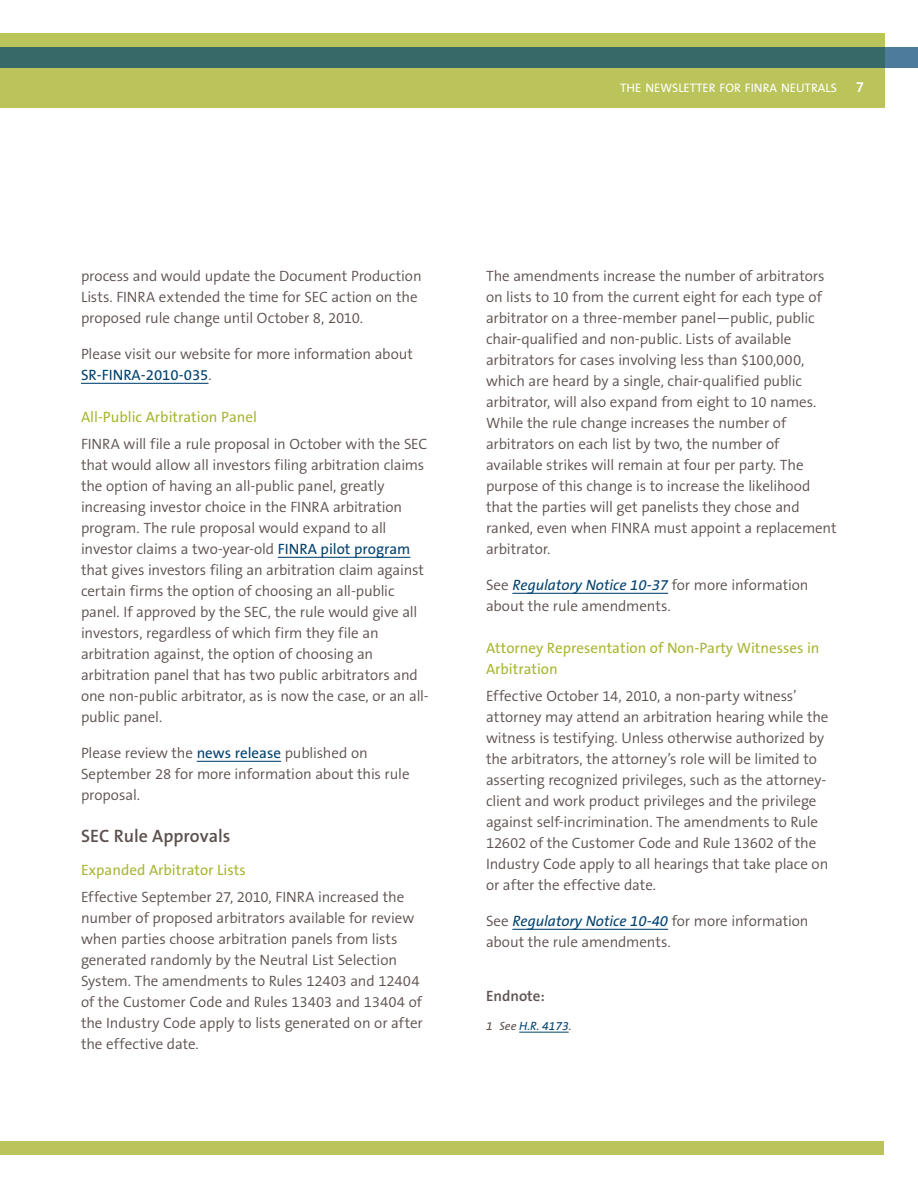
<style>
.page{position:relative;width:918px;height:1188px;background:#fff}
.page>*{position:absolute;margin:0;border:0;box-sizing:border-box;transform-origin:0 0}
.text_head_sub{font:600 18px "The Sans B6";color:#5d514e}
.text{font:300 15px/21px "The Sans B4";letter-spacing:-.005em;color:#5d514e}
.text_head_sub_green{font:15px/21px "The Sans B5 Plain";color:#a9b632}
.text_head{font:600 15px "The Sans B6";color:#5d514e}
.t1{font:600 15px "The Sans B6";color:#fff}
.t2{font:12.3px "The Sans B5 Plain";color:#fff}
.endnote{font:italic 12px "The Sans B5 Plain";color:#004270}
.s1{font-family:"The Sans B5 Plain";font-weight:400;color:#004270}
.s2{font-family:"The Sans B5 Plain";font-weight:400;font-style:italic;color:#004270}
.s3{color:#5d514e}
</style>
<div class="page">
<div style="left:0;top:34px;width:884px;height:74px;background:#bac45b"></div>
<div style="left:0;top:1141px;width:884px;height:13px;background:#bac45b"></div>
<div style="left:0;top:47px;width:918px;height:21px;background:#386969"></div>
<hr style="left:512px;top:593px;width:156px;height:1px;background:#004270">
<hr style="left:512px;top:929px;width:156px;height:1px;background:#004270">
<hr style="left:519px;top:1032px;width:50px;height:1px;background:#004270">
<hr style="left:81px;top:383px;width:128px;height:1px;background:#004270">
<hr style="left:278px;top:557px;width:132px;height:1px;background:#004270">
<hr style="left:197px;top:761px;width:84px;height:1px;background:#004270">
<p class="t2" style="left:620px;top:81px;width:218px">THE NEWSLETTER FOR FINRA NEUTRALS</p>
<p class="t1" style="left:856px;top:79px;width:10px">7</p>
<p class="text" style="left:81px;top:266px;width:342px">process and would update the Document Production<br>Lists. FINRA extended the time for SEC action on the proposed rule change until October 8, 2010.</p>
<p class="text" style="left:81px;top:344px;width:334px">Please visit our website for more information about<br><span class="s1">SR-FINRA-2010-035</span>.</p>
<p class="text_head_sub_green" style="left:81px;top:407px;width:177px">All-Public Arbitration Panel</p>
<p class="text" style="left:81px;top:434px;width:349px">FINRA will file a rule proposal in October with the SEC that would allow all investors filing arbitration claims the option of having an all-public panel, greatly increasing investor choice in the FINRA arbitration program. The rule proposal would expand to all investor claims a two-year-old <span class="s1">FINRA pilot program </span>that gives investors filing an arbitration claim against certain firms the option of choosing an all-public panel. If approved by the SEC, the rule would give all investors, regardless of which firm they file an arbitration against, the option of choosing an arbitration panel that has two public arbitrators and one non-public arbitrator, as is now the case, or an all&shy;public panel.</p>
<p class="text" style="left:81px;top:743px;width:330px">Please review the <span class="s1">news release</span> published on<br>September 28 for more information about this rule proposal.</p>
<p class="text_head_sub" style="left:81px;top:826px;width:151px">SEC Rule Approvals</p>
<p class="text_head_sub_green" style="left:81px;top:860px;width:166px">Expanded Arbitrator Lists</p>
<p class="text" style="left:81px;top:887px;width:343px">Effective September 27, 2010, FINRA increased the number of proposed arbitrators available for review when parties choose arbitration panels from lists generated randomly by the Neutral List Selection System. The amendments to Rules 12403 and 12404 of the Customer Code and Rules 13403 and 13404 of the Industry Code apply to lists generated on or after the effective date.</p>
<p class="text" style="left:486px;top:266px;width:352px">The amendments increase the number of arbitrators on lists to 10 from the current eight for each type of arbitrator on a three-member panel—public, public chair-qualified and non-public. Lists of available arbitrators for cases involving less than $100,000, which are heard by a single, chair-qualified public arbitrator, will also expand from eight to 10 names.<br>While the rule change increases the number of arbitrators on each list by two, the number of available strikes will remain at four per party. The purpose of this change is to increase the likelihood that the parties will get panelists they chose and ranked, even when FINRA must appoint a replacement arbitrator.</p>
<p class="text" style="left:486px;top:575px;width:324px">See <span class="s2">Regulatory Notice 10-37</span> for more information about the rule amendments.</p>
<p class="text_head_sub_green" style="left:486px;top:638px;width:335px">Attorney Representation of Non-Party Witnesses in<br>Arbitration</p>
<p class="text" style="left:486px;top:686px;width:344px">Effective October 14, 2010, a non-party witness’ attorney may attend an arbitration hearing while the witness is testifying. Unless otherwise authorized by the arbitrators, the attorney’s role will be limited to asserting recognized privileges, such as the attorney&shy;client and work product privileges and the privilege against self-incrimination. The amendments to Rule 12602 of the Customer Code and Rule 13602 of the Industry Code apply to all hearings that take place on or after the effective date.</p>
<p class="text" style="left:486px;top:911px;width:324px">See <span class="s2">Regulatory Notice 10-40</span> for more information about the rule amendments.</p>
<p class="text_head" style="left:486px;top:988px;width:60px">Endnote:</p>
<p class="endnote" style="left:486px;top:1019px;width:87px"><span class="s3">1 See</span> H.R. 4173<span class="s3">.</span></p>
</div>
